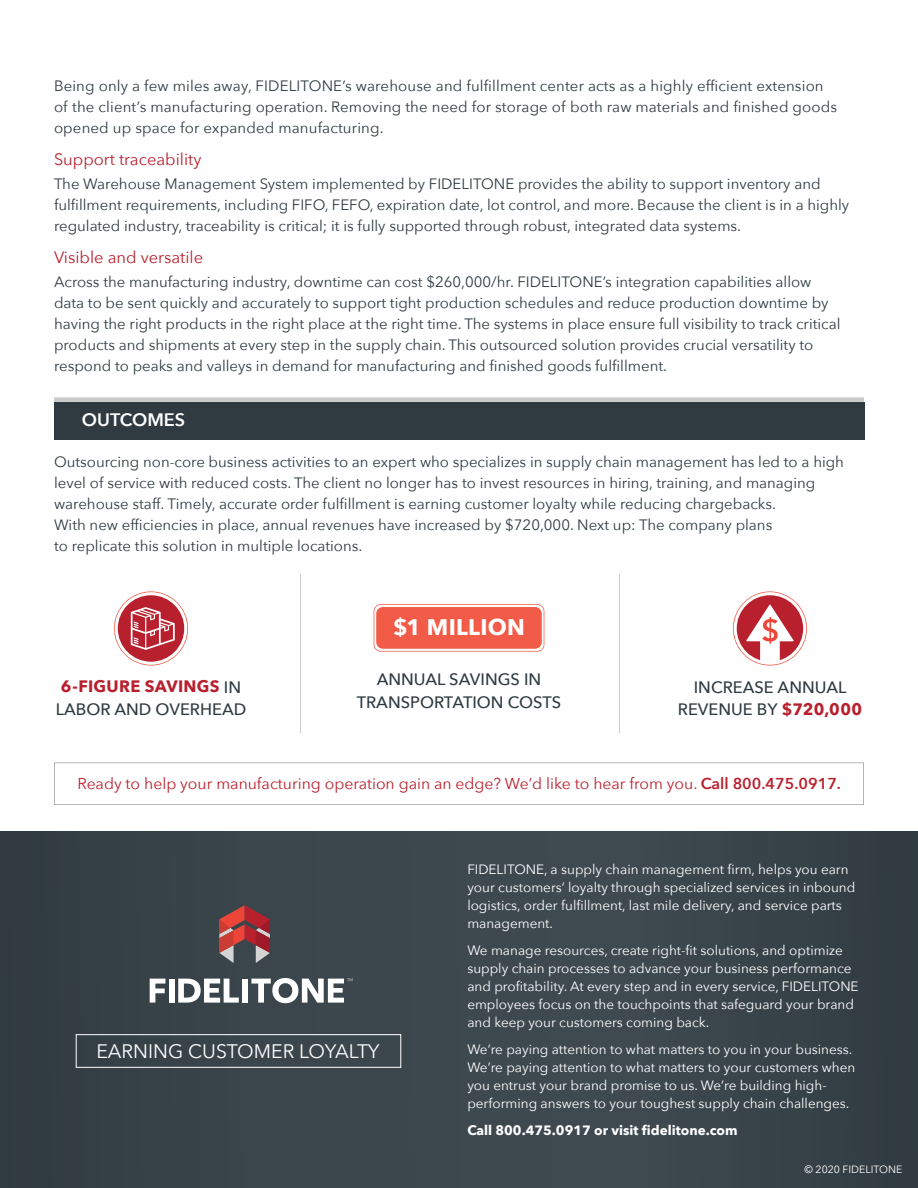
<style>
.page{position:relative;width:918px;height:1188px;background:#fff}
.page>*{position:absolute;margin:0;border:0;box-sizing:border-box;transform-origin:0 0}
.t1{font:700 22.5px "Avenir Next";letter-spacing:.01em;color:#fff}
.t2{font:19.5px "Avenir Next";color:#fff}
.t3{font:600 18px "Avenir Next";color:#fff}
.t4{font:500 16.5px/22.5px "Avenir Next";color:#2f3b41;text-align:center}
.t5{font:16.5px "Avenir Next";color:#b9202e}
.t6{font:15.75px "Avenir Next";color:#b9202e}
.t7{font:15px/21px "Avenir Next";color:#2f3b41}
.t8{font:13.5px/18px "Avenir Next";color:#fff}
.t9{font:700 13.5px "Avenir Next";color:#fff}
.t10{font:10.5px "Avenir Next";color:#fff}
.s1{font-weight:700;color:#b9202e}
.s2{font-weight:600}
</style>
<div class="page">
<div style="left:54px;top:402px;width:810px;height:38px;background:#2f3b41"></div>
<div style="left:54px;top:397px;width:810px;height:5px;background:#c8c9c9"></div>
<div style="left:0;top:832px;width:918px;height:356px;background:#3b464c"></div>
<svg style="left:150px;top:979px;width:15px;height:24px"></svg>
<div style="left:169px;top:979px;width:6px;height:24px;background:#fff"></div>
<svg style="left:178px;top:979px;width:61px;height:24px"></svg>
<div style="left:242px;top:979px;width:6px;height:24px;background:#fff"></div>
<svg style="left:251px;top:978px;width:101px;height:25px"></svg>
<svg style="left:219px;top:905px;width:51px;height:58px"></svg>
<div style="left:76px;top:1034px;width:325px;height:34px;border:1px solid #fff"></div>
<svg style="left:54px;top:763px;width:810px;height:42px"></svg>
<svg style="left:733px;top:591px;width:74px;height:75px"></svg>
<hr style="left:300px;top:574px;width:1px;height:159px;background:#cacccb">
<hr style="left:619px;top:574px;width:1px;height:159px;background:#cacccb">
<svg style="left:374px;top:604px;width:170px;height:48px;background:#f26f5e"></svg>
<svg style="left:114px;top:591px;width:74px;height:75px"></svg>
<p class="t7" style="left:54px;top:75px;width:785px">Being only a few miles away, FIDELITONE’s warehouse and fulfillment center acts as a highly efficient extension of the client’s manufacturing operation. Removing the need for storage of both raw materials and finished goods opened up space for expanded manufacturing.</p>
<p class="t5" style="left:54px;top:145px;width:149px">Support traceability</p>
<p class="t7" style="left:54px;top:173px;width:797px">The Warehouse Management System implemented by FIDELITONE provides the ability to support inventory and fulfillment requirements, including FIFO, FEFO, expiration date, lot control, and more. Because the client is in a highly regulated industry, traceability is critical; it is fully supported through robust, integrated data systems.</p>
<p class="t5" style="left:54px;top:243px;width:151px">Visible and versatile</p>
<p class="t7" style="left:54px;top:271px;width:788px">Across the manufacturing industry, downtime can cost $260,000/hr. FIDELITONE’s integration capabilities allow data to be sent quickly and accurately to support tight production schedules and reduce production downtime by having the right products in the right place at the right time. The systems in place ensure full visibility to track critical products and shipments at every step in the supply chain. This outsourced solution provides crucial versatility to respond to peaks and valleys in demand for manufacturing and finished goods fulfillment.</p>
<p class="t3" style="left:82px;top:413px;width:105px">OUTCOMES</p>
<p class="t7" style="left:54px;top:451px;width:792px">Outsourcing non-core business activities to an expert who specializes in supply chain management has led to a high level of service with reduced costs. The client no longer has to invest resources in hiring, training, and managing warehouse staff. Timely, accurate order fulfillment is earning customer loyalty while reducing chargebacks.<br>With new efficiencies in place, annual revenues have increased by $720,000. Next up: The company plans<br>to replicate this solution in multiple locations.</p>
<p class="t4" style="left:56px;top:675px;width:192px;line-height:23.2px"><span class="s1">6-FIGURE SAVINGS</span> IN<br>LABOR AND OVERHEAD</p>
<h1 class="t1" style="left:393px;top:618px;width:133px">$1 MILLION</h1>
<p class="t4" style="left:357px;top:668px;width:206px">ANNUAL SAVINGS IN<br>TRANSPORTATION COSTS</p>
<p class="t4" style="left:678px;top:676px;width:186px">INCREASE ANNUAL<br>REVENUE BY <span class="s1">$720,000</span></p>
<p class="t6" style="left:77px;top:770px;width:765px">Ready to help your manufacturing operation gain an edge? We’d like to hear from you. <span class="s2">Call 800.475.0917.</span></p>
<h2 class="t2" style="left:96px;top:1035px;width:285px">EARNING CUSTOMER LOYALTY</h2>
<p class="t8" style="left:467px;top:860px;width:390px">FIDELITONE, a supply chain management firm, helps you earn your customers’ loyalty through specialized services in inbound logistics, order fulfillment, last mile delivery, and service parts management.</p>
<p class="t8" style="left:467px;top:941px;width:393px">We manage resources, create right-fit solutions, and optimize supply chain processes to advance your business performance and profitability. At every step and in every service, FIDELITONE employees focus on the touchpoints that safeguard your brand and keep your customers coming back.</p>
<p class="t8" style="left:467px;top:1040px;width:389px">We’re paying attention to what matters to you in your business.<br>We’re paying attention to what matters to your customers when you entrust your brand promise to us. We’re building high&shy;performing answers to your toughest supply chain challenges.</p>
<p class="t9" style="left:467px;top:1119px;width:272px">Call 800.475.0917 or visit fidelitone.com</p>
<p class="t10" style="left:805px;top:1161px;width:99px">© 2020 FIDELITONE</p>
</div>
